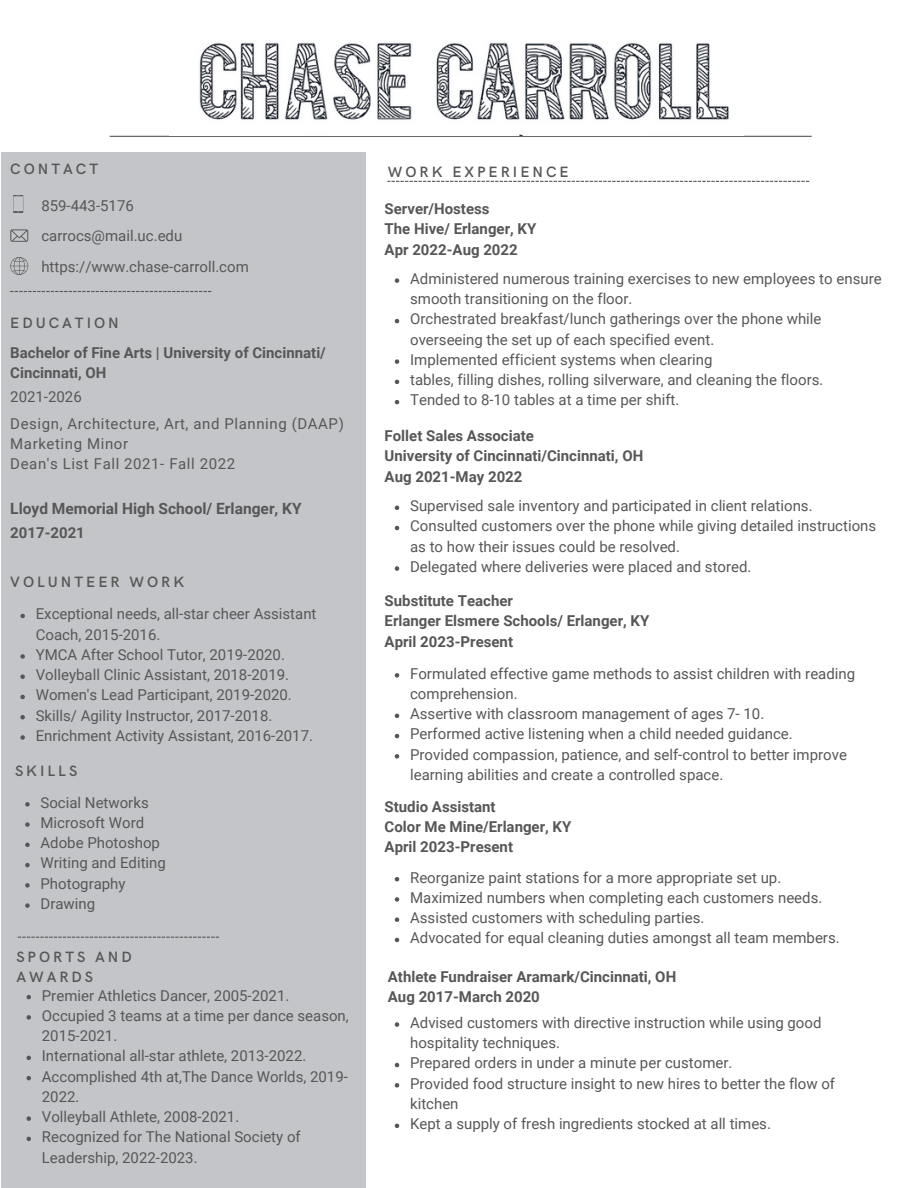
<style>
.page{position:relative;width:918px;height:1188px;background:#fff}
.page>*{position:absolute;margin:0;border:0;box-sizing:border-box;transform-origin:0 0}
.t1{font:700 15.45px "Roboto";color:#575757}
.t2{font:15px/20.2px "Roboto";color:#575757}
.t3{font:700 15px/20.2px "Roboto";color:#575757}
.t4{font:15px "Roboto";letter-spacing:.04em;color:#575757}
.t5{font:600 15px/20.2px "HK Grotesk";letter-spacing:.2em;color:#575757}
</style>
<div class="page">
<hr style="left:110px;top:136px;width:702px;height:1px;background:#575757">
<div style="left:1px;top:152px;width:365px;height:1036px;background:#c4c5c8"></div>
<svg style="left:387px;top:181px;width:422px;height:1px"></svg>
<img style="left:199px;top:42px;width:530px;height:94px">
<svg style="left:13px;top:195px;width:10px;height:18px"></svg>
<svg style="left:10px;top:257px;width:18px;height:18px"></svg>
<svg style="left:10px;top:229px;width:18px;height:13px"></svg>
<svg style="left:17px;top:937px;width:202px;height:1px"></svg>
<svg style="left:9px;top:291px;width:202px;height:1px"></svg>
<svg style="left:27px;top:995px;width:4px;height:4px"></svg>
<svg style="left:27px;top:1015px;width:4px;height:5px"></svg>
<svg style="left:27px;top:1056px;width:4px;height:4px"></svg>
<svg style="left:27px;top:1076px;width:4px;height:4px"></svg>
<svg style="left:27px;top:1116px;width:4px;height:5px"></svg>
<svg style="left:27px;top:1137px;width:4px;height:4px"></svg>
<svg style="left:395px;top:278px;width:4px;height:5px"></svg>
<svg style="left:395px;top:319px;width:4px;height:4px"></svg>
<svg style="left:395px;top:359px;width:4px;height:5px"></svg>
<svg style="left:395px;top:380px;width:4px;height:4px"></svg>
<svg style="left:395px;top:400px;width:4px;height:4px"></svg>
<svg style="left:20px;top:614px;width:5px;height:4px"></svg>
<svg style="left:20px;top:654px;width:5px;height:5px"></svg>
<svg style="left:20px;top:674px;width:5px;height:5px"></svg>
<svg style="left:20px;top:695px;width:5px;height:4px"></svg>
<svg style="left:20px;top:715px;width:5px;height:4px"></svg>
<svg style="left:20px;top:735px;width:5px;height:5px"></svg>
<svg style="left:25px;top:802px;width:5px;height:5px"></svg>
<svg style="left:25px;top:822px;width:5px;height:5px"></svg>
<svg style="left:25px;top:843px;width:5px;height:4px"></svg>
<svg style="left:25px;top:863px;width:5px;height:4px"></svg>
<svg style="left:25px;top:883px;width:5px;height:5px"></svg>
<svg style="left:25px;top:903px;width:5px;height:5px"></svg>
<svg style="left:395px;top:506px;width:4px;height:4px"></svg>
<svg style="left:395px;top:526px;width:4px;height:4px"></svg>
<svg style="left:395px;top:566px;width:4px;height:5px"></svg>
<svg style="left:395px;top:673px;width:4px;height:5px"></svg>
<svg style="left:395px;top:714px;width:4px;height:4px"></svg>
<svg style="left:395px;top:734px;width:4px;height:4px"></svg>
<svg style="left:395px;top:754px;width:4px;height:5px"></svg>
<svg style="left:395px;top:877px;width:4px;height:4px"></svg>
<svg style="left:395px;top:897px;width:4px;height:5px"></svg>
<svg style="left:395px;top:917px;width:4px;height:5px"></svg>
<svg style="left:395px;top:938px;width:4px;height:4px"></svg>
<svg style="left:395px;top:1022px;width:4px;height:5px"></svg>
<svg style="left:395px;top:1063px;width:4px;height:4px"></svg>
<svg style="left:395px;top:1083px;width:4px;height:5px"></svg>
<svg style="left:395px;top:1124px;width:4px;height:4px"></svg>
<p class="t5" style="left:10px;top:159px;width:89px">CONTACT</p>
<p class="t2" style="left:41px;top:195px;width:94px">859-443-5176</p>
<p class="t2" style="left:41px;top:226px;width:142px">carrocs@mail.uc.edu</p>
<p class="t2" style="left:41px;top:257px;width:209px">https://www.chase-carroll.com</p>
<p class="t5" style="left:10px;top:313px;width:110px">EDUCATION</p>
<p class="t3" style="left:10px;top:343px;width:317px">Bachelor of Fine Arts | University of Cincinnati/<br>Cincinnati, OH</p>
<p class="t2" style="left:10px;top:387px;width:73px">2021-2026</p>
<p class="t4" style="left:10px;top:415px;width:335px">Design, Architecture, Art, and Planning (DAAP)</p>
<p class="t4" style="left:10px;top:435px;width:119px">Marketing Minor</p>
<p class="t4" style="left:10px;top:455px;width:226px">Dean's List Fall 2021- Fall 2022</p>
<p class="t1" style="left:10px;top:499px;width:293px">Lloyd Memorial High School/ Erlanger, KY</p>
<p class="t3" style="left:10px;top:523px;width:76px">2017-2021</p>
<p class="t5" style="left:10px;top:572px;width:175px">VOLUNTEER WORK</p>
<p class="t2" style="left:36px;top:604px;width:282px">Exceptional needs, all-star cheer Assistant<br>Coach, 2015-2016.</p>
<p class="t2" style="left:36px;top:645px;width:251px">YMCA After School Tutor, 2019-2020.</p>
<p class="t2" style="left:36px;top:665px;width:255px">Volleyball Clinic Assistant, 2018-2019.</p>
<p class="t2" style="left:36px;top:685px;width:258px">Women's Lead Participant, 2019-2020.</p>
<p class="t2" style="left:36px;top:705px;width:238px">Skills/ Agility Instructor, 2017-2018.</p>
<p class="t2" style="left:36px;top:726px;width:279px">Enrichment Activity Assistant, 2016-2017.</p>
<p class="t5" style="left:15px;top:761px;width:64px">SKILLS</p>
<p class="t2" style="left:41px;top:792px;width:110px">Social Networks</p>
<p class="t2" style="left:41px;top:813px;width:105px">Microsoft Word</p>
<p class="t2" style="left:41px;top:833px;width:121px">Adobe Photoshop</p>
<p class="t2" style="left:41px;top:853px;width:127px">Writing and Editing</p>
<p class="t2" style="left:41px;top:873px;width:87px">Photography</p>
<p class="t2" style="left:41px;top:894px;width:56px">Drawing</p>
<p class="t5" style="left:16px;top:947px;width:117px">SPORTS AND<br>AWARDS</p>
<p class="t2" style="left:42px;top:985px;width:249px">Premier Athletics Dancer, 2005-2021.</p>
<p class="t2" style="left:42px;top:1006px;width:308px">Occupied 3 teams at a time per dance season,<br>2015-2021.</p>
<p class="t2" style="left:42px;top:1046px;width:266px">International all-star athlete, 2013-2022.</p>
<p class="t2" style="left:42px;top:1066px;width:308px">Accomplished 4th at,The Dance Worlds, 2019-<br>2022.</p>
<p class="t2" style="left:42px;top:1107px;width:199px">Volleyball Athlete, 2008-2021.</p>
<p class="t2" style="left:42px;top:1127px;width:260px">Recognized for The National Society of<br>Leadership, 2022-2023.</p>
<p class="t5" style="left:388px;top:162px;width:182px">WORK EXPERIENCE</p>
<p class="t3" style="left:385px;top:199px;width:106px">Server/Hostess</p>
<p class="t3" style="left:385px;top:219px;width:153px">The Hive/ Erlanger, KY<br>Apr 2022-Aug 2022</p>
<p class="t2" style="left:410px;top:269px;width:473px">Administered numerous training exercises to new employees to ensure smooth transitioning on the floor.</p>
<p class="t2" style="left:410px;top:309px;width:413px">Orchestrated breakfast/lunch gatherings over the phone while overseeing the set up of each specified event.</p>
<p class="t2" style="left:410px;top:350px;width:304px">Implemented efficient systems when clearing</p>
<p class="t2" style="left:410px;top:370px;width:415px">tables, filling dishes, rolling silverware, and cleaning the floors.</p>
<p class="t2" style="left:410px;top:390px;width:271px">Tended to 8-10 tables at a time per shift.</p>
<p class="t3" style="left:385px;top:426px;width:151px">Follet Sales Associate</p>
<p class="t3" style="left:385px;top:446px;width:260px">University of Cincinnati/Cincinnati, OH<br>Aug 2021-May 2022</p>
<p class="t2" style="left:410px;top:496px;width:404px">Supervised sale inventory and participated in client relations.</p>
<p class="t2" style="left:410px;top:516px;width:468px">Consulted customers over the phone while giving detailed instructions as to how their issues could be resolved.</p>
<p class="t2" style="left:410px;top:557px;width:343px">Delegated where deliveries were placed and stored.</p>
<p class="t3" style="left:385px;top:591px;width:130px">Substitute Teacher</p>
<p class="t3" style="left:385px;top:611px;width:266px">Erlanger Elsmere Schools/ Erlanger, KY<br>April 2023-Present</p>
<p class="t2" style="left:410px;top:663px;width:447px">Formulated effective game methods to assist children with reading comprehension.</p>
<p class="t2" style="left:410px;top:704px;width:356px">Assertive with classroom management of ages 7- 10.</p>
<p class="t2" style="left:410px;top:724px;width:384px">Performed active listening when a child needed guidance.</p>
<p class="t2" style="left:410px;top:744px;width:438px">Provided compassion, patience, and self-control to better improve learning abilities and create a controlled space.</p>
<p class="t3" style="left:385px;top:797px;width:113px">Studio Assistant</p>
<p class="t3" style="left:385px;top:817px;width:188px">Color Me Mine/Erlanger, KY</p>
<p class="t3" style="left:385px;top:837px;width:130px">April 2023-Present</p>
<p class="t2" style="left:410px;top:867px;width:373px">Reorganize paint stations for a more appropriate set up.</p>
<p class="t2" style="left:410px;top:888px;width:414px">Maximized numbers when completing each customers needs.</p>
<p class="t2" style="left:410px;top:908px;width:296px">Assisted customers with scheduling parties.</p>
<p class="t2" style="left:410px;top:928px;width:431px">Advocated for equal cleaning duties amongst all team members.</p>
<p class="t3" style="left:388px;top:967px;width:290px">Athlete Fundraiser Aramark/Cincinnati, OH<br>Aug 2017-March 2020</p>
<p class="t2" style="left:410px;top:1013px;width:413px">Advised customers with directive instruction while using good hospitality techniques.</p>
<p class="t2" style="left:410px;top:1053px;width:324px">Prepared orders in under a minute per customer.</p>
<p class="t2" style="left:410px;top:1073px;width:427px">Provided food structure insight to new hires to better the flow of kitchen</p>
<p class="t2" style="left:410px;top:1114px;width:362px">Kept a supply of fresh ingredients stocked at all times.</p>
</div>
